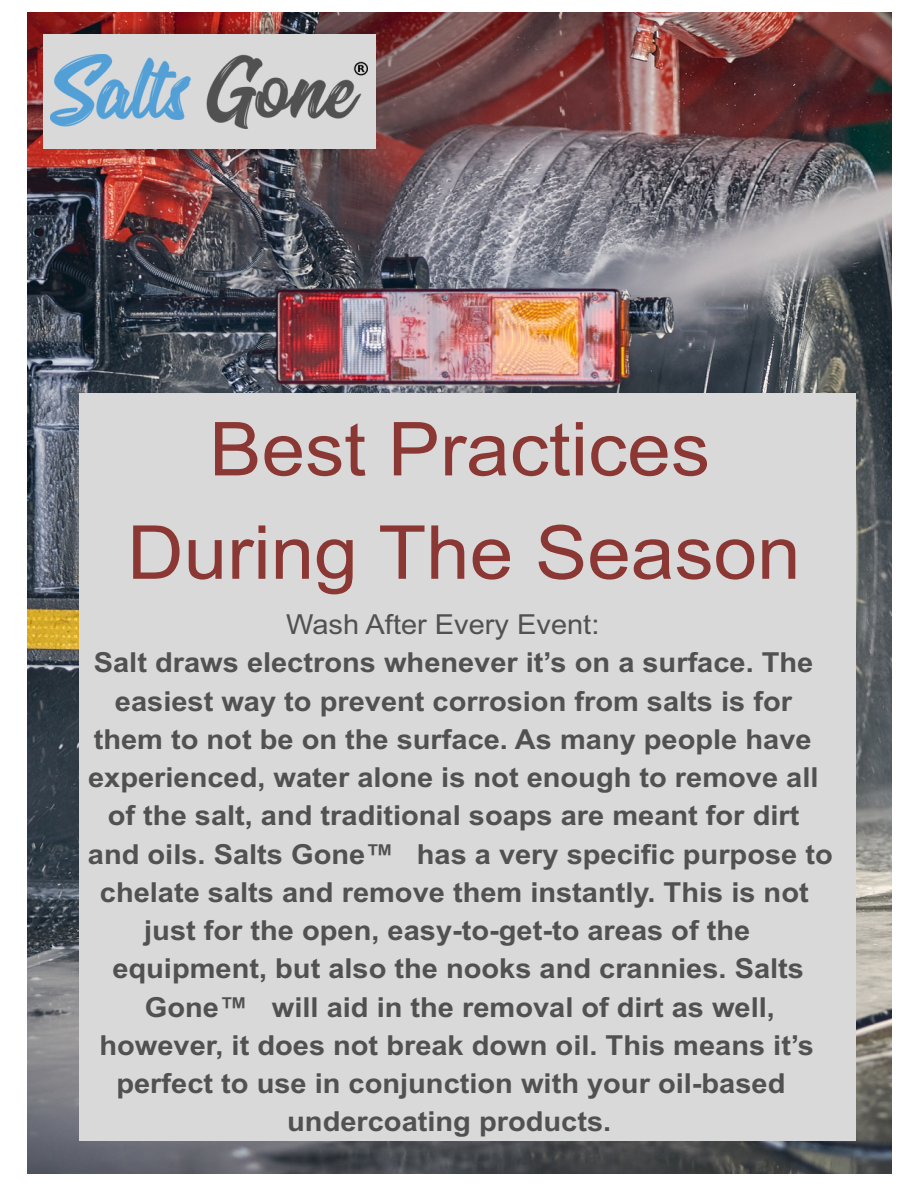
<style>
.page{position:relative;width:918px;height:1188px;background:#fff}
.page>*{position:absolute;margin:0;border:0;box-sizing:border-box;transform-origin:0 0}
.t1{font:74.4px/103.4px "Arial";color:#8b3734;text-align:center;scale:1.05 1}
.t2{font:700 27.6px "Arial";color:#515151;scale:1.05 1}
.t3{font:27.6px "Arial";color:#515151;scale:1.05 1}
</style>
<div class="page">
<img style="left:28px;top:13px;width:864px;height:1161px">
<img style="left:36px;top:119px;width:347px;height:59px">
<img style="left:36px;top:13px;width:347px;height:51px">
<div style="left:43px;top:34px;width:333px;height:115px;background:#d9d9d9"></div>
<img style="left:51px;top:55px;width:317px;height:73px">
<div style="left:79px;top:393px;width:776px;height:748px;background:#d9d9d9"></div>
<h1 class="t1" style="left:127px;top:404px;width:643px">Best Practices<br>During The Season</h1>
<p class="t3" style="left:286px;top:614px;width:300px">Wash After Every Event:</p>
<p class="t2" style="left:94px;top:652px;width:687px">Salt draws electrons whenever it’s on a surface. The</p>
<p class="t2" style="left:115px;top:691px;width:646px">easiest way to prevent corrosion from salts is for</p>
<p class="t2" style="left:94px;top:729px;width:685px">them to not be on the surface. As many people have</p>
<p class="t2" style="left:88px;top:767px;width:697px">experienced, water alone is not enough to remove all</p>
<p class="t2" style="left:108px;top:805px;width:660px">of the salt, and traditional soaps are meant for dirt</p>
<p class="t2" style="left:88px;top:844px;width:711px">and oils. Salts Gone™ has a very specific purpose to</p>
<p class="t2" style="left:100px;top:882px;width:677px">chelate salts and remove them instantly. This is not</p>
<p class="t2" style="left:144px;top:920px;width:579px">just for the open, easy-to-get-to areas of the</p>
<p class="t2" style="left:112px;top:958px;width:660px">equipment, but also the nooks and crannies. Salts</p>
<p class="t2" style="left:145px;top:997px;width:602px">Gone™ will aid in the removal of dirt as well,</p>
<p class="t2" style="left:99px;top:1035px;width:682px">however, it does not break down oil. This means it’s</p>
<p class="t2" style="left:116px;top:1073px;width:639px">perfect to use in conjunction with your oil-based</p>
<p class="t2" style="left:287px;top:1111px;width:310px">undercoating products.</p>
</div>
